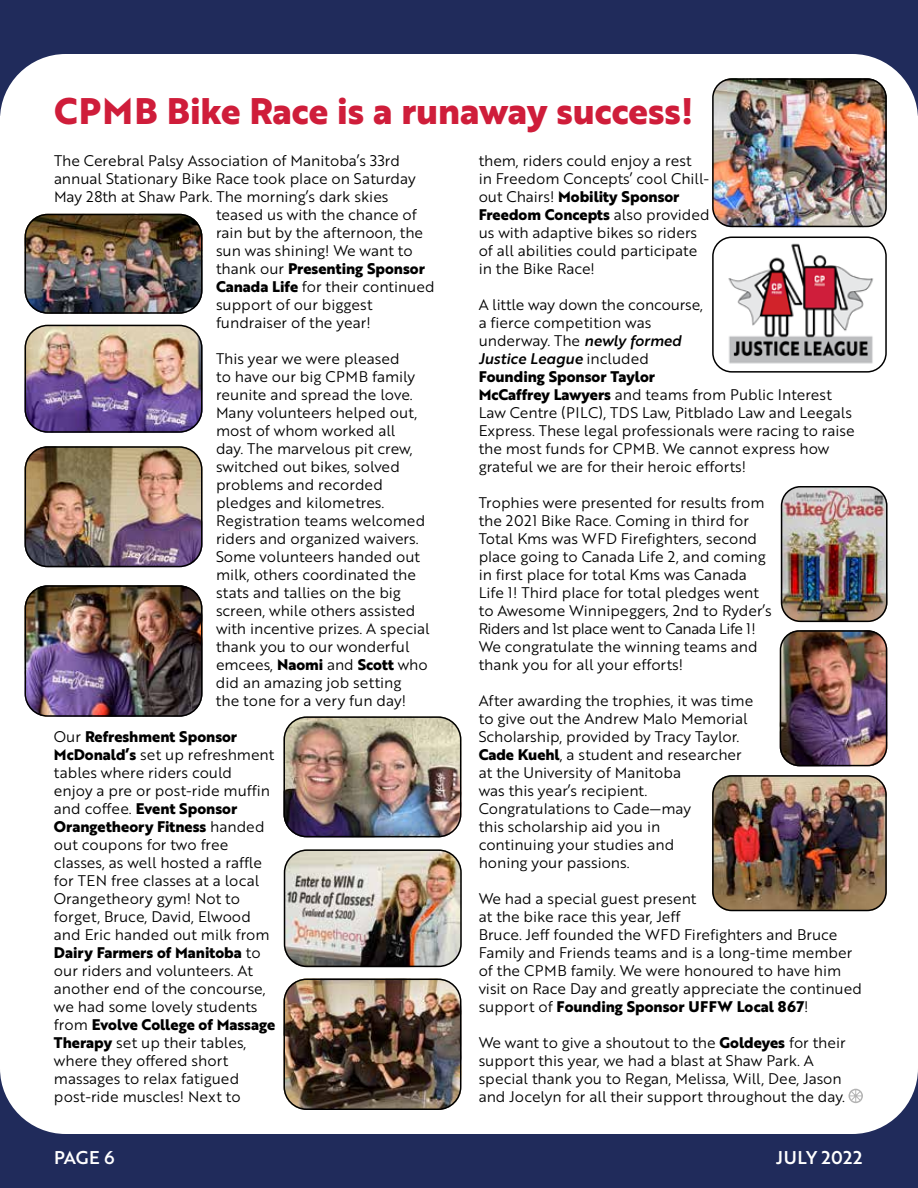
<style>
.page{position:relative;width:918px;height:1188px;background:#202b5b}
.page>*{position:absolute;margin:0;border:0;box-sizing:border-box;transform-origin:0 0}
.t1{font:700 36px "Brother 1816 Extra";color:#cf1d3a}
.t2{font:18px "Brother 1816 Medium";letter-spacing:.02em;color:#fff}
.t3{font:15px/18px "Brother 1816 Book";color:#000}
.t4{font:700 15px/18px "Brother 1816 Extra";color:#000}
.t5{font:15px "Brother 1816 Medium Italic";color:#000}
.s1{font-family:"Brother 1816 Book";font-weight:400}
.s2{font-family:"Brother 1816 Extra";font-weight:700}
.s3{font-family:"Brother 1816 Medium Italic"}
.s4{font-family:"Brother 1816 Book"}
</style>
<div class="page">
<div style="left:0;top:54px;width:918px;height:1080px;background:#fff;border-radius:66px"></div>
<img style="left:25px;top:214px;width:175px;height:100px">
<div style="left:25px;top:214px;width:178px;height:100px;border:2px solid #000;border-radius:22px"></div>
<img style="left:25px;top:325px;width:175px;height:108px">
<div style="left:25px;top:325px;width:178px;height:108px;border:2px solid #000;border-radius:22px"></div>
<img style="left:25px;top:446px;width:175px;height:121px">
<div style="left:25px;top:446px;width:178px;height:121px;border:2px solid #000;border-radius:22px"></div>
<img style="left:25px;top:585px;width:175px;height:132px">
<div style="left:25px;top:585px;width:178px;height:132px;border:2px solid #000;border-radius:22px"></div>
<img style="left:284px;top:719px;width:177px;height:118px">
<div style="left:284px;top:716px;width:177px;height:121px;border:2px solid #000;border-radius:22px"></div>
<img style="left:284px;top:852px;width:175px;height:115px">
<div style="left:284px;top:849px;width:178px;height:118px;border:2px solid #000;border-radius:22px"></div>
<img style="left:284px;top:979px;width:177px;height:131px">
<div style="left:284px;top:979px;width:177px;height:131px;border:2px solid #000;border-radius:22px"></div>
<img style="left:712px;top:81px;width:175px;height:146px">
<div style="left:712px;top:78px;width:175px;height:149px;border:2px solid #000;border-radius:19px"></div>
<img style="left:721px;top:239px;width:158px;height:129px">
<div style="left:712px;top:237px;width:175px;height:136px;border:2px solid #000;border-radius:19px"></div>
<img style="left:712px;top:775px;width:175px;height:135px">
<div style="left:712px;top:775px;width:175px;height:136px;border:2px solid #000;border-radius:19px"></div>
<img style="left:781px;top:486px;width:106px;height:136px">
<div style="left:781px;top:486px;width:106px;height:136px;border:2px solid #000;border-radius:19px"></div>
<img style="left:780px;top:630px;width:107px;height:136px">
<div style="left:780px;top:630px;width:107px;height:136px;border:2px solid #000;border-radius:19px"></div>
<svg style="left:848px;top:1089px;width:15px;height:14px"></svg>
<h1 class="t1" style="left:54px;top:84px;width:641px">CPMB Bike Race is a runaway success!</h1>
<p class="t3" style="left:54px;top:151px;width:348px">The Cerebral Palsy Association of Manitoba’s 33rd</p>
<p class="t3" style="left:54px;top:169px;width:363px">annual Stationary Bike Race took place on Saturday</p>
<p class="t3" style="left:54px;top:187px;width:336px">May 28th at Shaw Park. The morning’s dark skies</p>
<p class="t3" style="left:216px;top:205px;width:202px">teased us with the chance of</p>
<p class="t3" style="left:216px;top:223px;width:209px">rain but by the afternoon, the</p>
<p class="t3" style="left:216px;top:241px;width:198px">sun was shining! We want to</p>
<p class="t4" style="left:216px;top:259px;width:211px"><span class="s1">thank our</span> Presenting Sponsor</p>
<p class="t3" style="left:216px;top:277px;width:220px"><span class="s2">Canada Life</span> for their continued support of our biggest fundraiser of the year!</p>
<p class="t3" style="left:216px;top:349px;width:215px">This year we were pleased<br>to have our big CPMB family reunite and spread the love.<br>Many volunteers helped out, most of whom worked all<br>day. The marvelous pit crew, switched out bikes, solved problems and recorded pledges and kilometres.<br>Registration teams welcomed riders and organized waivers.<br>Some volunteers handed out milk, others coordinated the stats and tallies on the big screen, while others assisted with incentive prizes. A special thank you to our wonderful emcees, <span class="s2">Naomi</span> and <span class="s2">Scott</span> who did an amazing job setting<br>the tone for a very fun day!</p>
<p class="t4" style="left:54px;top:727px;width:185px"><span class="s1">Our</span> Refreshment Sponsor</p>
<p class="t3" style="left:54px;top:745px;width:222px"><span class="s2">McDonald’s</span> set up refreshment tables where riders could enjoy a pre or post-ride muffin</p>
<p class="t4" style="left:54px;top:799px;width:212px"><span class="s1">and coffee.</span> Event Sponsor<br>Orangetheory Fitness <span class="s1">handed</span></p>
<p class="t3" style="left:54px;top:835px;width:217px">out coupons for two free classes, as well hosted a raffle for TEN free classes at a local<br>Orangetheory gym! Not to forget, Bruce, David, Elwood and Eric handed out milk from</p>
<p class="t4" style="left:54px;top:943px;width:208px">Dairy Farmers of Manitoba <span class="s1">to</span></p>
<p class="t3" style="left:54px;top:961px;width:213px">our riders and volunteers. At another end of the concourse, we had some lovely students</p>
<p class="t4" style="left:54px;top:1015px;width:223px"><span class="s1">from</span> Evolve College of Massage</p>
<p class="t3" style="left:54px;top:1033px;width:194px"><span class="s2">Therapy</span> set up their tables, where they offered short massages to relax fatigued post-ride muscles! Next to</p>
<p class="t3" style="left:479px;top:151px;width:232px">them, riders could enjoy a rest<br>in Freedom Concepts’ cool Chill-</p>
<p class="t4" style="left:479px;top:187px;width:233px"><span class="s1">out Chairs!</span> Mobility Sponsor<br>Freedom Concepts <span class="s1">also provided</span></p>
<p class="t3" style="left:479px;top:223px;width:220px;text-align:justify">us with adaptive bikes so riders of all abilities could participate in the Bike Race!</p>
<p class="t3" style="left:479px;top:295px;width:226px">A little way down the concourse, a fierce competition was underway. The <span class="s3">newly formed</span></p>
<p class="t5" style="left:479px;top:347px;width:172px">Justice League <span class="s4">included</span></p>
<p class="t4" style="left:479px;top:367px;width:178px">Founding Sponsor Taylor</p>
<p class="t3" style="left:479px;top:385px;width:378px"><span class="s2">McCaffrey Lawyers</span> and teams from Public Interest Law Centre (PILC), TDS Law, Pitblado Law and Leegals Express. These legal professionals were racing to raise the most funds for CPMB. We cannot express how grateful we are for their heroic efforts!</p>
<p class="t3" style="left:479px;top:493px;width:295px">Trophies were presented for results from the 2021 Bike Race. Coming in third for Total Kms was WFD Firefighters, second place going to Canada Life 2, and coming in first place for total Kms was Canada Life 1! Third place for total pledges went to Awesome Winnipeggers, 2nd to Ryder’s Riders and 1st place went to Canada Life 1!<br>We congratulate the winning teams and thank you for all your efforts!</p>
<p class="t3" style="left:479px;top:691px;width:276px">After awarding the trophies, it was time to give out the Andrew Malo Memorial<br>Scholarship, provided by Tracy Taylor.<br><span class="s2">Cade Kuehl</span>, a student and researcher at the University of Manitoba<br>was this year’s recipient.<br>Congratulations to Cade—may<br>this scholarship aid you in<br>continuing your studies and<br>honing your passions.</p>
<p class="t3" style="left:479px;top:889px;width:385px">We had a special guest present<br>at the bike race this year, Jeff<br>Bruce. Jeff founded the WFD Firefighters and Bruce Family and Friends teams and is a long-time member of the CPMB family. We were honoured to have him visit on Race Day and greatly appreciate the continued</p>
<p class="t4" style="left:479px;top:997px;width:331px"><span class="s1">support of</span> Founding Sponsor UFFW Local 867<span class="s1">!</span></p>
<p class="t3" style="left:479px;top:1033px;width:368px">We want to give a shoutout to the <span class="s2">Goldeyes</span> for their support this year, we had a blast at Shaw Park. A special thank you to Regan, Melissa, Will, Dee, Jason and Jocelyn for all their support throughout the day.</p>
<p class="t2" style="left:54px;top:1144px;width:62px">PAGE 6</p>
<p class="t2" style="left:776px;top:1144px;width:88px">JULY 2022</p>
</div>
